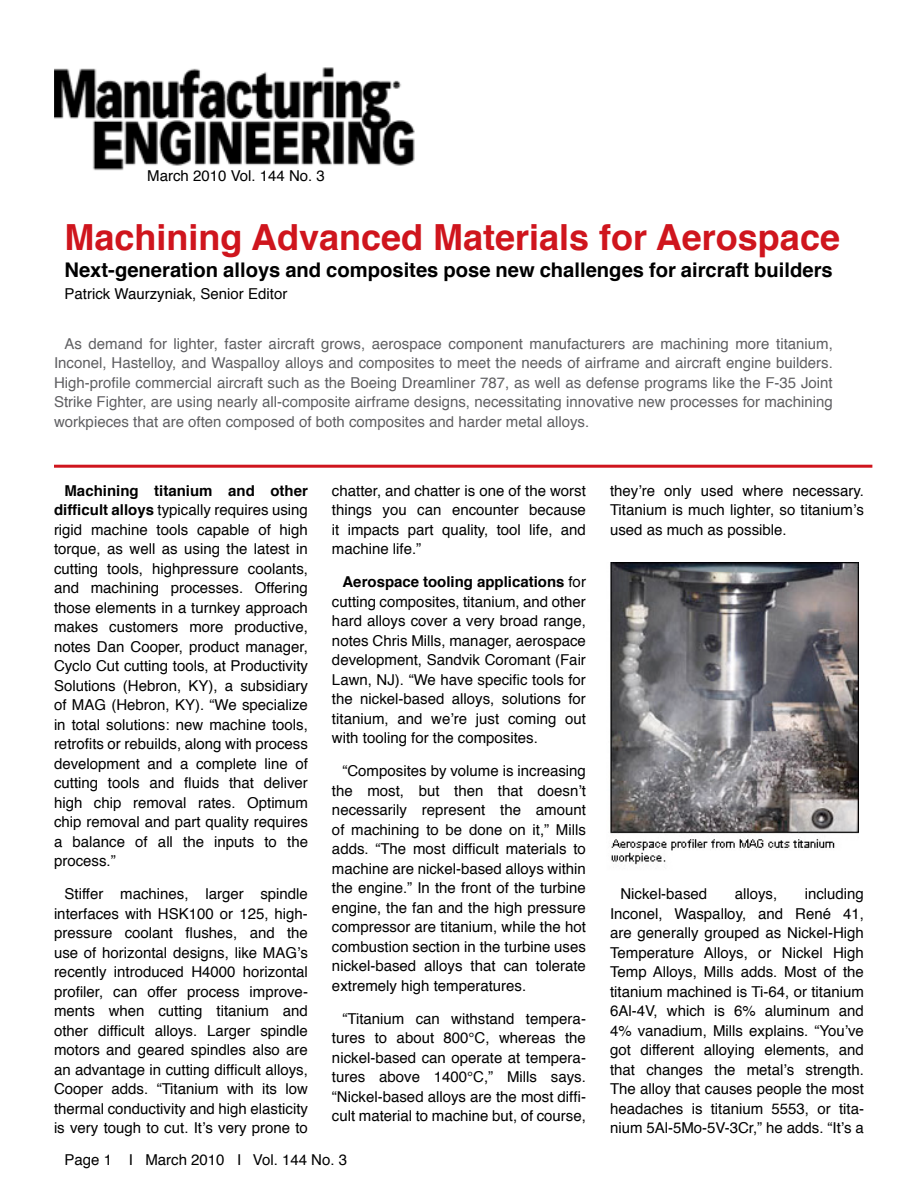
<style>
.page{position:relative;width:918px;height:1188px;background:#fff}
.page>*{position:absolute;margin:0;border:0;box-sizing:border-box;transform-origin:0 0}
.t1{font:700 36px "Helvetica";color:#cf151d}
.t2{font:700 20.25px "Helvetica";color:#000}
.t3{font:15px/19.5px "Helvetica";color:#000;text-align:justify}
.t4{font:15px/19.5px "Helvetica";color:#5f5f62;text-align:justify}
.s1{font-weight:700}
</style>
<div class="page">
<img style="left:610px;top:563px;width:249px;height:302px">
<hr style="left:54px;top:465px;width:818px;height:3px;background:#cf151d">
<img style="left:54px;top:67px;width:361px;height:104px">
<p class="t3" style="left:147px;top:166px;width:179px">March 2010 Vol. 144 No. 3</p>
<p class="t1" style="left:64px;top:208px;width:777px">Machining Advanced Materials for Aerospace</p>
<p class="t2" style="left:64px;top:253px;width:770px">Next-generation alloys and composites pose new challenges for aircraft builders</p>
<p class="t3" style="left:64px;top:285px;width:224px">Patrick Waurzyniak, Senior Editor</p>
<p class="t4" style="left:54px;top:334px;width:780px;text-indent:10px">As demand for lighter, faster aircraft grows, aerospace component manufacturers are machining more titanium, Inconel, Hastelloy, and Waspalloy alloys and composites to meet the needs of airframe and aircraft engine builders.<br>High-profile commercial aircraft such as the Boeing Dreamliner 787, as well as defense programs like the F-35 Joint Strike Fighter, are using nearly all-composite airframe designs, necessitating innovative new processes for machining workpieces that are often composed of both composites and harder metal alloys.</p>
<p class="t3" style="left:54px;top:481px;width:256px;text-indent:10px"><span class="s1">Machining titanium and other difficult alloys</span> typically requires using rigid machine tools capable of high torque, as well as using the latest in cutting tools, highpressure coolants, and machining processes. Offering those elements in a turnkey approach makes customers more productive, notes Dan Cooper, product manager, Cyclo Cut cutting tools, at Productivity Solutions (Hebron, KY), a subsidiary of MAG (Hebron, KY). “We specialize in total solutions: new machine tools, retrofits or rebuilds, along with process development and a complete line of cutting tools and fluids that deliver high chip removal rates. Optimum chip removal and part quality requires a balance of all the inputs to the process.”</p>
<p class="t3" style="left:54px;top:885px;width:256px;text-indent:10px">Stiffer machines, larger spindle interfaces with HSK100 or 125, high&shy;pressure coolant flushes, and the use of horizontal designs, like MAG’s recently introduced H4000 horizontal profiler, can offer process improve&shy;ments when cutting titanium and other difficult alloys. Larger spindle motors and geared spindles also are an advantage in cutting difficult alloys, Cooper adds. “Titanium with its low thermal conductivity and high elasticity is very tough to cut. It’s very prone to</p>
<p class="t3" style="left:332px;top:481px;width:255px">chatter, and chatter is one of the worst things you can encounter because it impacts part quality, tool life, and machine life.”</p>
<p class="t3" style="left:332px;top:573px;width:256px;text-indent:10px"><span class="s1">Aerospace tooling applications</span> for cutting composites, titanium, and other hard alloys cover a very broad range, notes Chris Mills, manager, aerospace development, Sandvik Coromant (Fair Lawn, NJ). “We have specific tools for the nickel-based alloys, solutions for titanium, and we’re just coming out with tooling for the composites.</p>
<p class="t3" style="left:332px;top:762px;width:255px;text-indent:10px">“Composites by volume is increasing the most, but then that doesn’t necessarily represent the amount of machining to be done on it,” Mills adds. “The most difficult materials to machine are nickel-based alloys within the engine.” In the front of the turbine engine, the fan and the high pressure compressor are titanium, while the hot combustion section in the turbine uses nickel-based alloys that can tolerate extremely high temperatures.</p>
<p class="t3" style="left:332px;top:1009px;width:255px;text-indent:10px">“Titanium can withstand tempera&shy;tures to about 800°C, whereas the nickel-based can operate at tempera&shy;tures above 1400°C,” Mills says. “Nickel-based alloys are the most diffi&shy;cult material to machine but, of course,</p>
<p class="t3" style="left:64px;top:1150px;width:178px">Page 1 I March 2010 I</p>
<p class="t3" style="left:253px;top:1150px;width:96px">Vol. 144 No. 3</p>
<p class="t3" style="left:610px;top:481px;width:255px">they’re only used where necessary.<br>Titanium is much lighter, so titanium’s used as much as possible.</p>
<p class="t3" style="left:610px;top:885px;width:255px;text-indent:195px">including Inconel, Waspalloy, and René 41, are generally grouped as Nickel-High Temperature Alloys, or Nickel High Temp Alloys, Mills adds. Most of the titanium machined is Ti-64, or titanium 6Al-4V, which is 6% aluminum and 4% vanadium, Mills explains. “You’ve got different alloying elements, and that changes the metal’s strength.<br>The alloy that causes people the most headaches is titanium 5553, or tita&shy;nium 5Al-5Mo-5V-3Cr,” he adds. “It’s a</p>
<p class="t3" style="left:621px;top:885px;width:88px">Nickel-based</p>
<p class="t3" style="left:735px;top:885px;width:44px">alloys,</p>
</div>
